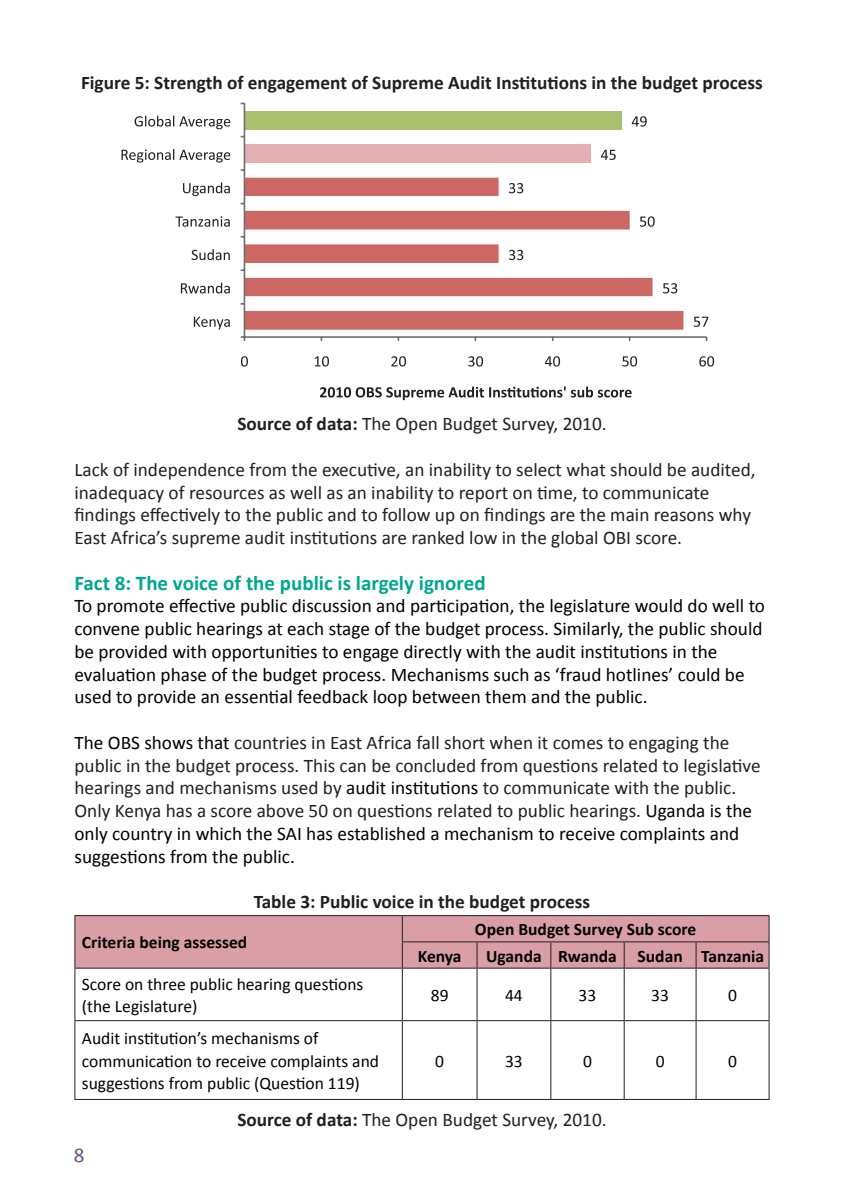
<style>
.page{position:relative;width:844px;height:1191px;background:#fff}
.page>*{position:absolute;margin:0;border:0;box-sizing:border-box;transform-origin:0 0}
.t1{font:700 21px "Calibri";color:#00a78e}
.t2{font:21px "Calibri";color:#6b5086}
.t3{font:19.25px/22.8px "Calibri";color:#231f20}
.t4{font:19.25px/22.8px "Calibri";color:#000}
.t5{font:700 19.25px "Calibri";color:#231f20}
.t6{font:17.5px/22.8px "Calibri";color:#000}
.t7{font:700 17.5px "Calibri";color:#000}
.s1{font-weight:700}
.s2{color:#000}
</style>
<div class="page">
<svg style="left:74px;top:915px;width:695px;height:52px"></svg>
<hr style="left:74px;top:967px;width:328px;height:1px;background:#231f20">
<hr style="left:74px;top:968px;width:1px;height:52px;background:#231f20">
<hr style="left:402px;top:967px;width:75px;height:1px;background:#231f20">
<hr style="left:402px;top:968px;width:1px;height:52px;background:#231f20">
<hr style="left:477px;top:967px;width:73px;height:1px;background:#231f20">
<hr style="left:476px;top:968px;width:1px;height:52px;background:#231f20">
<hr style="left:550px;top:967px;width:74px;height:1px;background:#231f20">
<hr style="left:550px;top:968px;width:1px;height:52px;background:#231f20">
<hr style="left:624px;top:967px;width:72px;height:1px;background:#231f20">
<hr style="left:623px;top:968px;width:1px;height:52px;background:#231f20">
<hr style="left:696px;top:967px;width:73px;height:1px;background:#231f20">
<hr style="left:695px;top:968px;width:1px;height:52px;background:#231f20">
<hr style="left:768px;top:968px;width:1px;height:52px;background:#231f20">
<hr style="left:74px;top:1020px;width:328px;height:1px;background:#231f20">
<hr style="left:74px;top:1021px;width:1px;height:78px;background:#231f20">
<hr style="left:402px;top:1020px;width:75px;height:1px;background:#231f20">
<hr style="left:402px;top:1021px;width:1px;height:78px;background:#231f20">
<hr style="left:477px;top:1020px;width:73px;height:1px;background:#231f20">
<hr style="left:476px;top:1021px;width:1px;height:78px;background:#231f20">
<hr style="left:550px;top:1020px;width:74px;height:1px;background:#231f20">
<hr style="left:550px;top:1021px;width:1px;height:78px;background:#231f20">
<hr style="left:624px;top:1020px;width:72px;height:1px;background:#231f20">
<hr style="left:623px;top:1021px;width:1px;height:78px;background:#231f20">
<hr style="left:696px;top:1020px;width:73px;height:1px;background:#231f20">
<hr style="left:695px;top:1021px;width:1px;height:78px;background:#231f20">
<hr style="left:768px;top:1021px;width:1px;height:78px;background:#231f20">
<hr style="left:74px;top:1099px;width:328px;height:1px;background:#231f20">
<hr style="left:402px;top:1099px;width:75px;height:1px;background:#231f20">
<hr style="left:477px;top:1099px;width:73px;height:1px;background:#231f20">
<hr style="left:550px;top:1099px;width:74px;height:1px;background:#231f20">
<hr style="left:624px;top:1099px;width:72px;height:1px;background:#231f20">
<hr style="left:696px;top:1099px;width:73px;height:1px;background:#231f20">
<div style="left:244px;top:144px;width:347px;height:19px;background:#e2afb3"></div>
<div style="left:244px;top:111px;width:377px;height:18px;background:#aac06e"></div>
<svg style="left:245px;top:178px;width:438px;height:152px"></svg>
<hr style="left:244px;top:336px;width:462px;height:2px;background:#6c6d70">
<hr style="left:243px;top:103px;width:2px;height:234px;background:#6c6d70">
<svg style="left:240px;top:336px;width:5px;height:5px"></svg>
<svg style="left:693px;top:317px;width:15px;height:10px"></svg>
<svg style="left:662px;top:283px;width:15px;height:10px"></svg>
<svg style="left:509px;top:250px;width:14px;height:10px"></svg>
<svg style="left:639px;top:216px;width:15px;height:11px"></svg>
<svg style="left:509px;top:183px;width:14px;height:10px"></svg>
<svg style="left:601px;top:150px;width:14px;height:10px"></svg>
<svg style="left:631px;top:116px;width:15px;height:11px"></svg>
<svg style="left:241px;top:356px;width:473px;height:10px"></svg>
<svg style="left:194px;top:317px;width:36px;height:12px"></svg>
<svg style="left:181px;top:282px;width:49px;height:11px"></svg>
<svg style="left:191px;top:249px;width:39px;height:11px"></svg>
<svg style="left:175px;top:216px;width:55px;height:11px"></svg>
<svg style="left:183px;top:182px;width:47px;height:14px"></svg>
<svg style="left:121px;top:149px;width:109px;height:14px"></svg>
<svg style="left:134px;top:116px;width:96px;height:13px"></svg>
<svg style="left:320px;top:386px;width:311px;height:14px"></svg>
<p class="t5" style="left:81px;top:71px;width:683px">Figure 5: Strength of engagement of Supreme Audit Institutions in the budget process</p>
<p class="t3" style="left:237px;top:411px;width:370px"><span class="s1">Source of data:</span> The Open Budget Survey, 2010.</p>
<p class="t3" style="left:74px;top:457px;width:682px">Lack of independence from the executive, an inability to select what should be audited, inadequacy of resources as well as an inability to report on time, to communicate findings effectively to the public and to follow up on findings are the main reasons why East Africa’s supreme audit institutions are ranked low in the global OBI score.</p>
<p class="t1" style="left:74px;top:569px;width:412px">Fact 8: The voice of the public is largely ignored</p>
<p class="t4" style="left:74px;top:593px;width:692px">To promote effective public discussion and participation, the legislature would do well to convene public hearings at each stage of the budget process. Similarly, the public should be provided with opportunities to engage directly with the audit institutions in the evaluation phase of the budget process. Mechanisms such as ‘fraud hotlines’ could be used to provide an essential feedback loop between them and the public.</p>
<p class="t3" style="left:74px;top:730px;width:687px"><span class="s2">The OBS shows that</span> countries in East Africa fall short when it comes to engaging the public in the budget process. This can be concluded from questions related to legislative hearings and mechanisms used by <span class="s2">audit institutions</span> to communicate with the public.<br>Only Kenya has a score above 50 on questions related to public hearings. <span class="s2">Uganda is the only country in which the SAI has established a mechanism to receive complaints and suggestions from the public.</span></p>
<p class="t5" style="left:253px;top:890px;width:338px">Table 3: Public voice in the budget process</p>
<p class="t7" style="left:82px;top:931px;width:167px">Criteria being assessed</p>
<p class="t7" style="left:475px;top:918px;width:223px">Open Budget Survey Sub score</p>
<p class="t7" style="left:417px;top:945px;width:45px">Kenya</p>
<p class="t7" style="left:486px;top:945px;width:279px">Uganda Rwanda Sudan Tanzania</p>
<p class="t6" style="left:82px;top:971px;width:283px">Score on three public hearing questions (the Legislature)</p>
<p class="t6" style="left:82px;top:1025px;width:298px">Audit institution’s mechanisms of communication to receive complaints and suggestions from public (Question 119)</p>
<p class="t6" style="left:430px;top:983px;width:19px">89</p>
<p class="t6" style="left:505px;top:983px;width:19px">44</p>
<p class="t6" style="left:578px;top:983px;width:19px">33</p>
<p class="t6" style="left:651px;top:983px;width:19px">33</p>
<p class="t6" style="left:728px;top:983px;width:10px">0</p>
<p class="t6" style="left:435px;top:1048px;width:10px">0</p>
<p class="t6" style="left:505px;top:1048px;width:19px">33</p>
<p class="t6" style="left:583px;top:1048px;width:10px">0</p>
<p class="t6" style="left:655px;top:1048px;width:10px">0</p>
<p class="t6" style="left:728px;top:1048px;width:10px">0</p>
<p class="t2" style="left:74px;top:1141px;width:12px">8</p>
<p class="t3" style="left:237px;top:1106px;width:370px"><span class="s1">Source of data:</span> The Open Budget Survey, 2010.</p>
</div>
